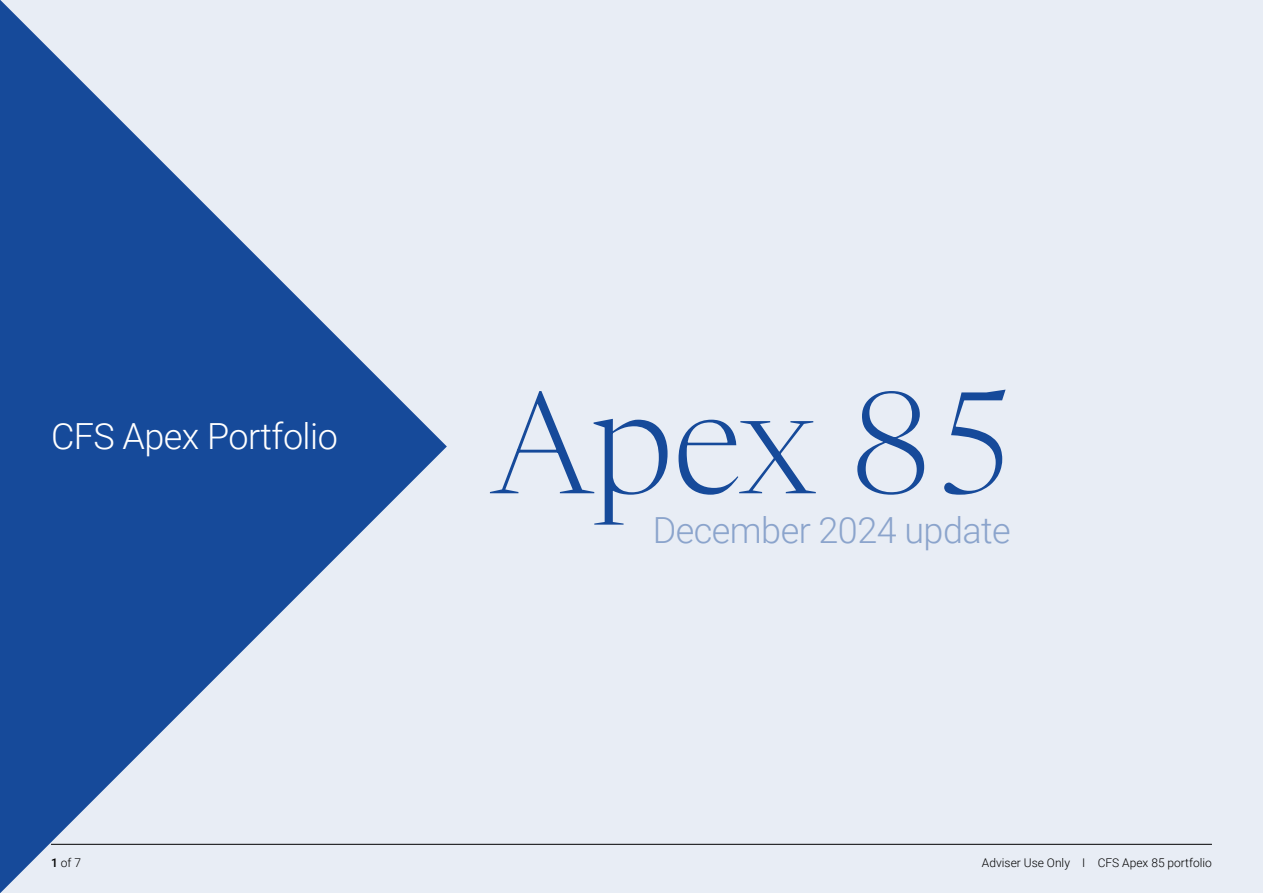
<style>
.page{position:relative;width:1263px;height:893px;background:#e8edf5}
.page>*{position:absolute;margin:0;border:0;box-sizing:border-box;transform-origin:0 0}
.t1{font:141px "Newsreader 16 pt";color:#164a9a}
.CFS_02_Subhead_1{font:300 36px "Roboto";letter-spacing:-.015em;color:#8ba4cc}
.CFS_02_Subhead_1-2{font:300 36px "Roboto";letter-spacing:-.015em;color:#fff}
.t2{font:300 12px "Roboto";color:#000}
.s1{font-weight:500}
</style>
<div class="page">
<svg style="left:0;top:0;width:447px;height:893px"></svg>
<hr style="left:51px;top:844px;width:1161px;height:1px;background:#000">
<h2 class="CFS_02_Subhead_1-2" style="left:51px;top:411px;width:288px">CFS Apex Portfolio</h2>
<p class="t1" style="left:491px;top:346px;width:528px">Apex 85</p>
<h2 class="CFS_02_Subhead_1" style="left:653px;top:505px;width:360px">December 2024 update</h2>
<p class="t2" style="left:51px;top:855px;width:31px"><span class="s1">1</span> of 7</p>
<p class="t2" style="left:982px;top:855px;width:231px">Adviser Use Only I CFS Apex 85 portfolio</p>
</div>
